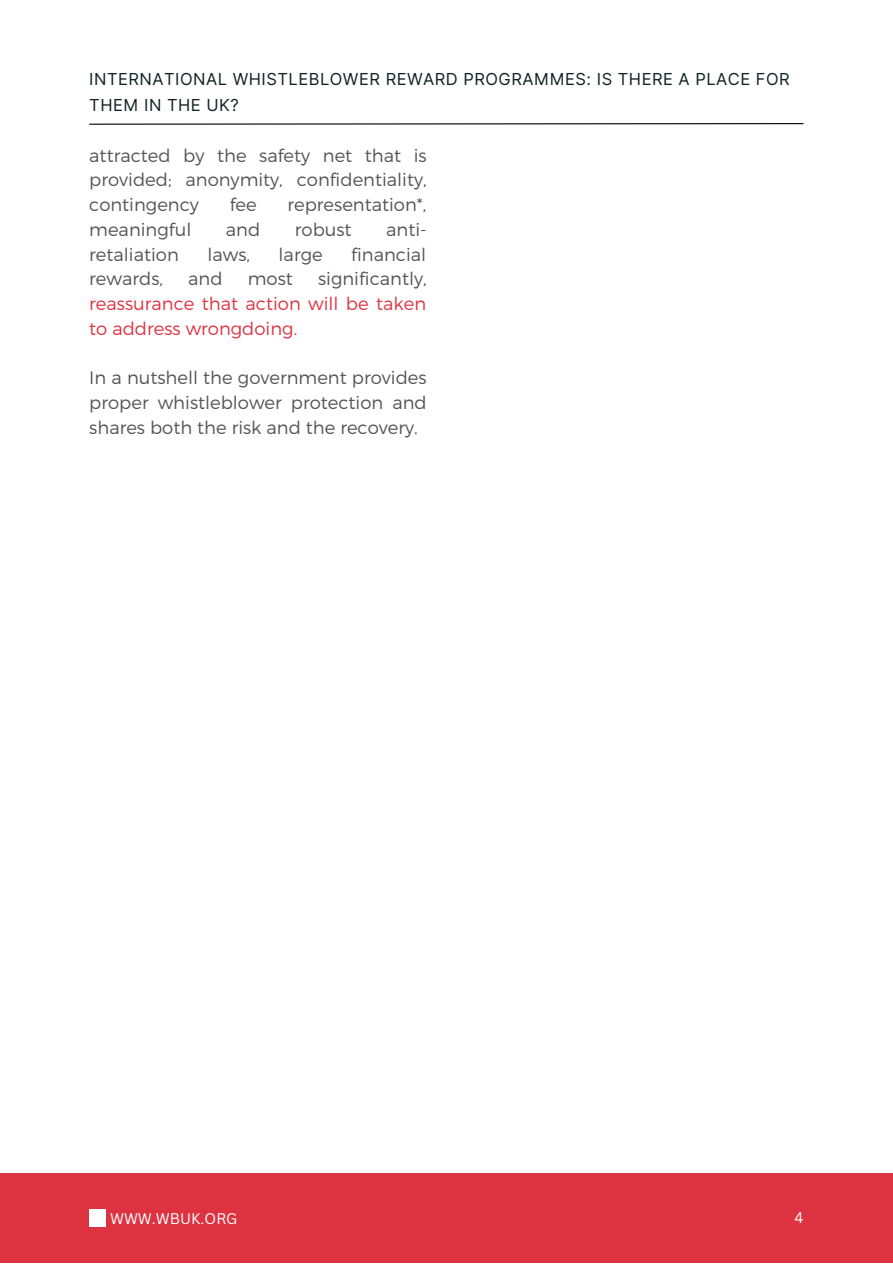
<style>
.page{position:relative;width:893px;height:1264px;background:#fff}
.page>*{position:absolute;margin:0;border:0;box-sizing:border-box;transform-origin:0 0}
.t1{font:300 18px/24.8px "Montserrat";color:#545454;text-align:justify}
.t2{font:300 18px/24.8px "Montserrat";color:#dd3341;text-align:justify}
.t3{font:16.5px/25.8px "Inter";letter-spacing:.03em;color:#102226}
.t4{font:15px "Canva Sans";color:#fff}
.s1{color:#545454}
</style>
<div class="page">
<div style="left:0;top:1173px;width:892px;height:89px;background:#dd3341"></div>
<svg style="left:89px;top:123px;width:715px;height:2px"></svg>
<div style="left:89px;top:1209px;width:17px;height:17px;background:#fff"></div>
<p class="t3" style="left:89px;top:66px;width:702px">INTERNATIONAL WHISTLEBLOWER REWARD PROGRAMMES: IS THERE A PLACE FOR<br>THEM IN THE UK?</p>
<p class="t1" style="left:89px;top:142px;width:339px">attracted by the safety net that is provided; anonymity, confidentiality, contingency</p>
<p class="t1" style="left:230px;top:191px;width:28px">fee</p>
<p class="t1" style="left:287px;top:191px;width:140px">representation*,</p>
<p class="t1" style="left:89px;top:216px;width:104px">meaningful</p>
<p class="t1" style="left:226px;top:216px;width:36px">and</p>
<p class="t1" style="left:295px;top:216px;width:58px">robust</p>
<p class="t1" style="left:386px;top:216px;width:42px">anti-</p>
<p class="t1" style="left:89px;top:241px;width:91px">retaliation</p>
<p class="t1" style="left:207px;top:241px;width:44px">laws,</p>
<p class="t1" style="left:278px;top:241px;width:46px">large</p>
<p class="t1" style="left:351px;top:241px;width:76px">financial</p>
<p class="t1" style="left:89px;top:265px;width:75px">rewards,</p>
<p class="t1" style="left:188px;top:265px;width:36px">and</p>
<p class="t1" style="left:248px;top:265px;width:47px">most</p>
<p class="t2" style="left:89px;top:265px;width:339px;text-indent:229px"><span class="s1">significantly, </span>reassurance that action will be taken to address wrongdoing.</p>
<p class="t1" style="left:89px;top:364px;width:339px">In a nutshell the government provides proper whistleblower protection and shares both the risk and the recovery.</p>
<p class="t4" style="left:110px;top:1207px;width:129px">WWW.WBUK.ORG</p>
<p class="t4" style="left:794px;top:1207px;width:11px">4</p>
</div>
